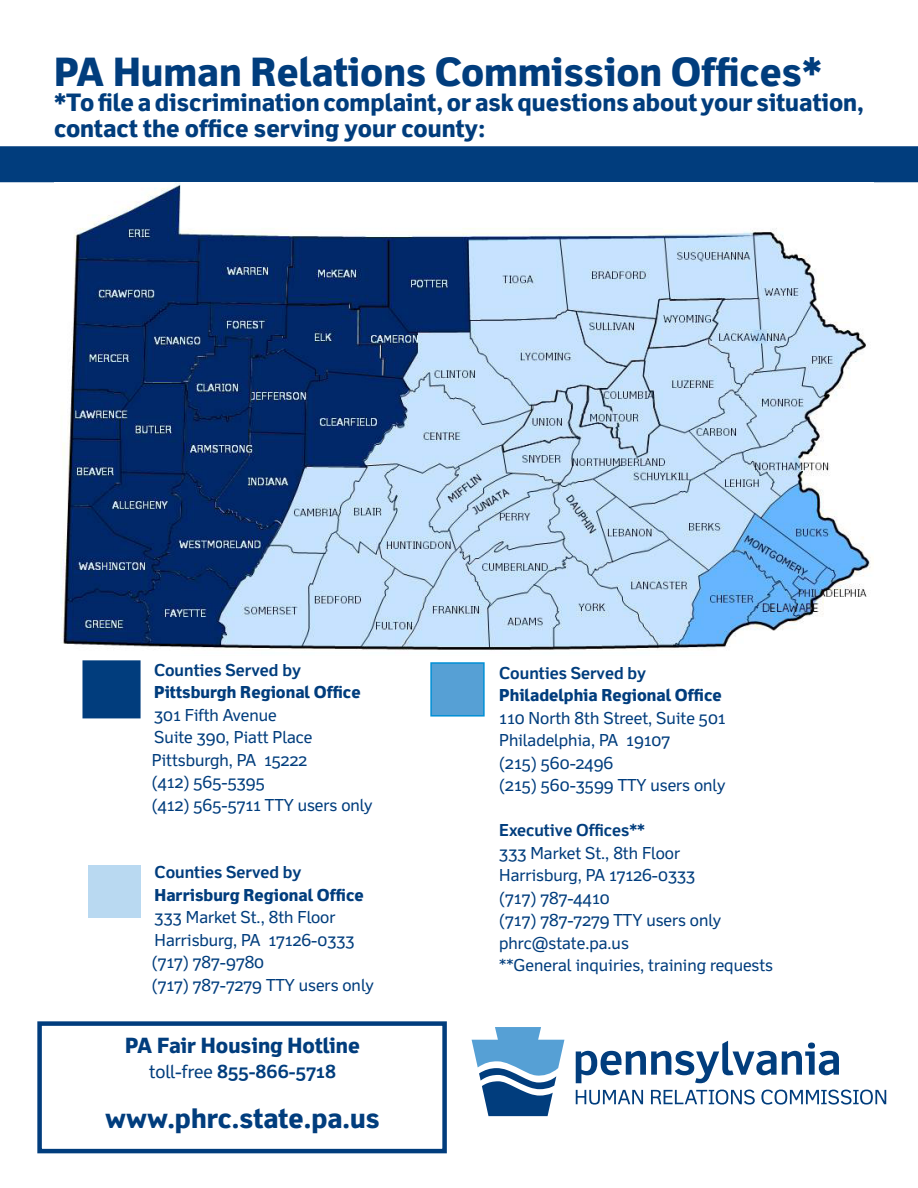
<style>
.page{position:relative;width:918px;height:1188px;background:#fff}
.page>*{position:absolute;margin:0;border:0;box-sizing:border-box;transform-origin:0 0}
.t1{font:800 39px "Felbridge Std";color:#013d7d}
.t2{font:800 27px "Felbridge Std";color:#013d7d}
.t3{font:800 24px/25.5px "Felbridge Std";color:#013d7d}
.t4{font:800 21px "Felbridge Std";color:#013d7d}
.t5{font:700 18px "Felbridge Std";color:#013d7d}
.t6{font:16.5px "Felbridge Std";color:#013d7d}
.t7{font:800 16.5px "Felbridge Std";color:#013d7d}
.t8{font:700 16.5px "Felbridge Std";color:#013d7d}
.s1{font-weight:400}
</style>
<div class="page">
<div style="left:82px;top:660px;width:59px;height:58px;background:#013d7d"></div>
<div style="left:88px;top:866px;width:53px;height:52px;background:#b9d9f1"></div>
<div style="left:430px;top:662px;width:55px;height:55px;background:#56a0d5;border:2px solid #008fd5"></div>
<div style="left:0;top:146px;width:918px;height:36px;background:#013d7d"></div>
<div style="left:37px;top:1021px;width:410px;height:132px;border:4px solid #013d7d"></div>
<svg style="left:576px;top:1041px;width:263px;height:42px"></svg>
<svg style="left:576px;top:1090px;width:67px;height:15px"></svg>
<svg style="left:651px;top:1090px;width:104px;height:15px"></svg>
<svg style="left:761px;top:1090px;width:125px;height:15px"></svg>
<svg style="left:472px;top:1027px;width:92px;height:89px"></svg>
<img style="left:61px;top:182px;width:810px;height:468px">
<p class="t1" style="left:54px;top:49px;width:769px">PA Human Relations Commission Offices*</p>
<p class="t3" style="left:54px;top:90px;width:811px">*To file a discrimination complaint, or ask questions about your situation, contact the office serving your county:</p>
<p class="t8" style="left:154px;top:660px;width:148px">Counties Served by</p>
<p class="t7" style="left:154px;top:682px;width:208px">Pittsburgh Regional Office</p>
<p class="t6" style="left:154px;top:705px;width:124px">301 Fifth Avenue</p>
<p class="t6" style="left:154px;top:727px;width:160px">Suite 390, Piatt Place</p>
<p class="t6" style="left:152px;top:750px;width:157px">Pittsburgh, PA 15222</p>
<p class="t6" style="left:152px;top:772px;width:115px">(412) 565-5395</p>
<p class="t6" style="left:152px;top:795px;width:222px">(412) 565-5711 TTY users only</p>
<p class="t8" style="left:155px;top:862px;width:148px">Counties Served by</p>
<p class="t7" style="left:155px;top:885px;width:211px">Harrisburg Regional Office</p>
<p class="t6" style="left:155px;top:907px;width:182px">333 Market St., 8th Floor</p>
<p class="t6" style="left:155px;top:930px;width:201px">Harrisburg, PA 17126-0333</p>
<p class="t6" style="left:152px;top:952px;width:114px">(717) 787-9780</p>
<p class="t6" style="left:152px;top:975px;width:223px">(717) 787-7279 TTY users only</p>
<p class="t4" style="left:125px;top:1032px;width:236px">PA Fair Housing Hotline</p>
<p class="t5" style="left:149px;top:1061px;width:189px"><span class="s1">toll-free</span> 855-866-5718</p>
<p class="t2" style="left:105px;top:1103px;width:276px">www.phrc.state.pa.us</p>
<p class="t8" style="left:499px;top:663px;width:148px">Counties Served by</p>
<p class="t7" style="left:499px;top:685px;width:224px">Philadelphia Regional Office</p>
<p class="t6" style="left:499px;top:708px;width:228px">110 North 8th Street, Suite 501</p>
<p class="t6" style="left:499px;top:730px;width:172px">Philadelphia, PA 19107</p>
<p class="t6" style="left:499px;top:753px;width:116px">(215) 560-2496</p>
<p class="t6" style="left:499px;top:775px;width:228px">(215) 560-3599 TTY users only</p>
<p class="t8" style="left:499px;top:820px;width:147px">Executive Offices**</p>
<p class="t6" style="left:499px;top:843px;width:182px">333 Market St., 8th Floor</p>
<p class="t6" style="left:499px;top:865px;width:198px">Harrisburg, PA 17126-0333</p>
<p class="t6" style="left:499px;top:888px;width:112px">(717) 787-4410</p>
<p class="t6" style="left:499px;top:910px;width:223px">(717) 787-7279 TTY users only</p>
<p class="t6" style="left:499px;top:933px;width:131px">phrc@state.pa.us</p>
<p class="t6" style="left:499px;top:955px;width:275px">**General inquiries, training requests</p>
</div>
